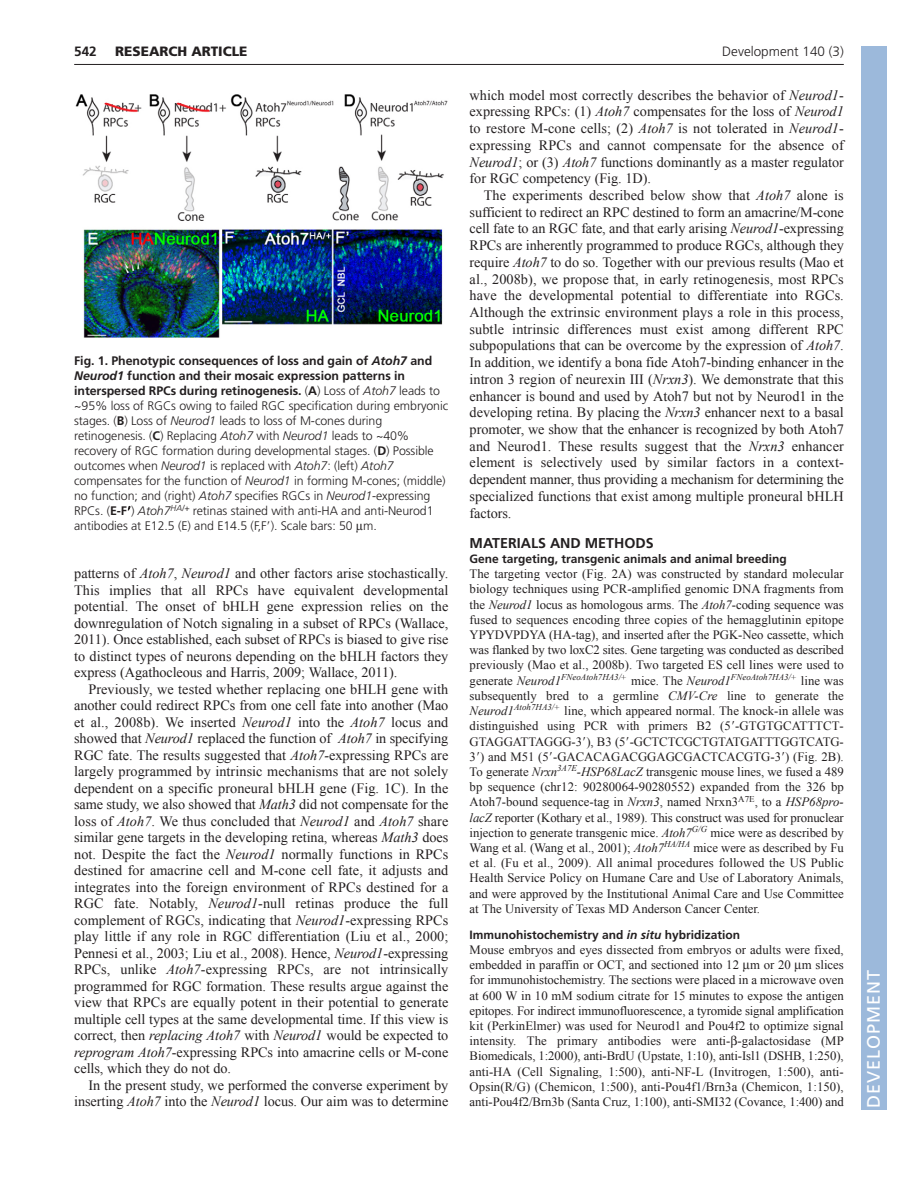
<style>
.page{position:relative;width:918px;height:1188px;background:#fff}
.page>*{position:absolute;margin:0;border:0;box-sizing:border-box;transform-origin:0 0}
.t1{font:18px "Frutiger LT Std";letter-spacing:.055em;color:#fff}
.t2{font:14.25px/16.5px "Times New Roman";letter-spacing:-.005em;color:#231f20;text-align:justify}
.t3{font:700 14.25px "Frutiger LT Std";color:#231f20}
.t4{font:300 13.5px "Frutiger";color:#231f20}
.t5{font:900 13.5px "Frutiger LT Std";color:#231f20}
.t6{font:700 13.5px "Frutiger LT Std";color:#231f20}
.t7{font:12.75px/15.1px "Times New Roman";letter-spacing:-.005em;color:#231f20;text-align:justify}
.t8{font:300 12.3px/15px "Frutiger";letter-spacing:-.005em;color:#231f20}
.t9{font:700 12px "Frutiger LT Std";color:#231f20}
.t10{font:italic 8.85px "Times New Roman";color:#231f20}
.s1{font-weight:700}
.s2{font-weight:700;font-style:italic}
.s3{font-style:italic}
.s4{font-family:"Mathematical Pi One";font-weight:400}
.s5{font-style:normal;font-size:12.75px}
.s6{font-size:12.75px}
.s7{font-family:"Mathematical Pi One"}
</style>
<div class="page">
<hr style="left:74px;top:64px;width:770px;height:1px;background:#231f20">
<img style="left:75px;top:94px;width:373px;height:244px">
<div style="left:861px;top:46px;width:25px;height:1064px;background:#9cb9db"></div>
<p class="t6" style="left:74px;top:46px;width:24px">542</p>
<p class="t5" style="left:115px;top:46px;width:134px">RESEARCH ARTICLE</p>
<p class="t4" style="left:722px;top:46px;width:123px">Development 140 (3)</p>
<p class="t8" style="left:74px;top:354px;width:376px"><span class="s1">Fig. 1. Phenotypic consequences of loss and gain of</span> <span class="s2">Atoh7</span> <span class="s1">and </span><span class="s2">Neurod1</span> <span class="s1">function and their mosaic expression patterns in interspersed RPCs during retinogenesis.</span> (<span class="s1">A</span>) Loss of <span class="s3">Atoh7</span> leads to ~95% loss of RGCs owing to failed RGC specification during embryonic stages. (<span class="s1">B</span>) Loss of <span class="s3">Neurod1</span> leads to loss of M-cones during retinogenesis. (<span class="s1">C</span>) Replacing <span class="s3">Atoh7</span> with <span class="s3">Neurod1</span> leads to ~40% recovery of RGC formation during developmental stages. (<span class="s1">D</span>) Possible outcomes when <span class="s3">Neurod1</span> is replaced with <span class="s3">Atoh7</span>: (left) <span class="s3">Atoh7 </span>compensates for the function of <span class="s3">Neurod1</span> in forming M-cones; (middle) no function; and (right) <span class="s3">Atoh7</span> specifies RGCs in <span class="s3">Neurod1</span>-expressing RPCs. (<span class="s1">E-F</span><span class="s4">-</span>) <span class="s3">Atoh7</span><sup>HA/+</sup> retinas stained with anti-HA and anti-Neurod1 antibodies at E12.5 (E) and E14.5 (F,F<span class="s4">-</span>). Scale bars: 50 m.</p>
<p class="t2" style="left:74px;top:565px;width:376px">patterns of <span class="s3">Atoh7</span>, <span class="s3">Neurod1</span> and other factors arise stochastically.<br>This implies that all RPCs have equivalent developmental potential. The onset of bHLH gene expression relies on the downregulation of Notch signaling in a subset of RPCs (Wallace, 2011). Once established, each subset of RPCs is biased to give rise to distinct types of neurons depending on the bHLH factors they express (Agathocleous and Harris, 2009; Wallace, 2011).</p>
<p class="t2" style="left:74px;top:681px;width:376px;text-indent:14px">Previously, we tested whether replacing one bHLH gene with another could redirect RPCs from one cell fate into another (Mao et al., 2008b). We inserted <span class="s3">Neurod1</span> into the <span class="s3">Atoh7</span> locus and showed that <span class="s3">Neurod1</span> replaced the function of <span class="s3">Atoh7</span> in specifying RGC fate. The results suggested that <span class="s3">Atoh7-</span>expressing RPCs are largely programmed by intrinsic mechanisms that are not solely dependent on a specific proneural bHLH gene (Fig. 1C). In the same study, we also showed that <span class="s3">Math3</span> did not compensate for the loss of <span class="s3">Atoh7</span>. We thus concluded that <span class="s3">Neurod1</span> and <span class="s3">Atoh7</span> share similar gene targets in the developing retina, whereas <span class="s3">Math3</span> does not. Despite the fact the <span class="s3">Neurod1</span> normally functions in RPCs destined for amacrine cell and M-cone cell fate, it adjusts and integrates into the foreign environment of RPCs destined for a RGC fate. Notably, <span class="s3">Neurod1</span>-null retinas produce the full complement of RGCs, indicating that <span class="s3">Neurod1</span>-expressing RPCs play little if any role in RGC differentiation (Liu et al., 2000; Pennesi et al., 2003; Liu et al., 2008). Hence, <span class="s3">Neurod1</span>-expressing RPCs, unlike <span class="s3">Atoh7</span>-expressing RPCs, are not intrinsically programmed for RGC formation. These results argue against the view that RPCs are equally potent in their potential to generate multiple cell types at the same developmental time. If this view is correct, then <span class="s3">replacing Atoh7</span> with <span class="s3">Neurod1</span> would be expected to <span class="s3">reprogram Atoh7</span>-expressing RPCs into amacrine cells or M-cone cells, which they do not do.</p>
<p class="t2" style="left:74px;top:1077px;width:376px;text-align:right">In the present study, we performed the converse experiment by inserting <span class="s3">Atoh7</span> into the <span class="s3">Neurod1</span> locus. Our aim was to determine</p>
<p class="t2" style="left:470px;top:87px;width:376px">which model most correctly describes the behavior of <span class="s3">Neurod1</span>- expressing RPCs: (1) <span class="s3">Atoh7</span> compensates for the loss of <span class="s3">Neurod1 </span>to restore M-cone cells; (2) <span class="s3">Atoh7</span> is not tolerated in <span class="s3">Neurod1</span>- expressing RPCs and cannot compensate for the absence of <span class="s3">Neurod1</span>; or (3) <span class="s3">Atoh7</span> functions dominantly as a master regulator for RGC competency (Fig. 1D).</p>
<p class="t2" style="left:470px;top:187px;width:376px;text-indent:14px">The experiments described below show that <span class="s3">Atoh7</span> alone is sufficient to redirect an RPC destined to form an amacrine/M-cone cell fate to an RGC fate, and that early arising <span class="s3">Neurod1</span>-expressing RPCs are inherently programmed to produce RGCs, although they require <span class="s3">Atoh7</span> to do so. Together with our previous results (Mao et al., 2008b), we propose that, in early retinogenesis, most RPCs have the developmental potential to differentiate into RGCs.<br>Although the extrinsic environment plays a role in this process, subtle intrinsic differences must exist among different RPC subpopulations that can be overcome by the expression of <span class="s3">Atoh7</span>.<br>In addition, we identify a bona fide Atoh7-binding enhancer in the intron 3 region of neurexin III (<span class="s3">Nrxn3</span>). We demonstrate that this enhancer is bound and used by Atoh7 but not by Neurod1 in the developing retina. By placing the <span class="s3">Nrxn3</span> enhancer next to a basal promoter, we show that the enhancer is recognized by both Atoh7 and Neurod1. These results suggest that the <span class="s3">Nrxn3</span> enhancer element is selectively used by similar factors in a context&shy;dependent manner, thus providing a mechanism for determining the specialized functions that exist among multiple proneural bHLH factors.</p>
<p class="t3" style="left:470px;top:537px;width:186px">MATERIALS AND METHODS</p>
<p class="t9" style="left:470px;top:554px;width:319px">Gene targeting, transgenic animals and animal breeding</p>
<p class="t7" style="left:470px;top:566px;width:376px">The targeting vector (Fig. 2A) was constructed by standard molecular biology techniques using PCR-amplified genomic DNA fragments from the <span class="s3">Neurod1</span> locus as homologous arms. The <span class="s3">Atoh7</span>-coding sequence was fused to sequences encoding three copies of the hemagglutinin epitope YPYDVPDYA (HA-tag), and inserted after the PGK-Neo cassette, which was flanked by two loxC2 sites. Gene targeting was conducted as described previously (Mao et al., 2008b). Two targeted ES cell lines were used to</p>
<p class="t10" style="left:470px;top:672px;width:376px"><span class="s5">generate</span> <span class="s6">Neurod1</span>FNeoAtoh7HA3/+ <span class="s5">mice. The</span> <span class="s6">Neurod1</span>FNeoAtoh7HA3/+ <span class="s5">line was</span></p>
<p class="t7" style="left:470px;top:688px;width:376px">subsequently bred to a germline <span class="s3">CMV-Cre</span> line to generate the <span class="s3">Neurod1</span><sup>Atoh7HA3/+</sup> line, which appeared normal. The knock-in allele was distinguished using PCR with primers B2 (5<span class="s7">-</span>-GTGTGCATTTCT - GTAGGATTAGGG-3<span class="s7">-</span>), B3 (5<span class="s7">-</span>-GCTCTCGCTGTATGATTTGGTCATG-3<span class="s7">-</span>) and M51 (5<span class="s7">-</span>-GACACAGACGGAGCGACTCACGTG-3<span class="s7">-</span>) (Fig. 2B).<br>To generate <span class="s3">Nrxn</span><sup>3A7E</sup><span class="s3">-HSP68LacZ</span> transgenic mouse lines, we fused a 489 bp sequence (chr12: 90280064-90280552) expanded from the 326 bp Atoh7-bound sequence-tag in <span class="s3">Nrxn3</span>, named Nrxn3<sup>A7E</sup>, to a <span class="s3">HSP68pro&shy;lacZ</span> reporter (Kothary et al., 1989). This construct was used for pronuclear injection to generate transgenic mice. <span class="s3">Atoh7</span><sup>G/G</sup> mice were as described by Wang et al. (Wang et al., 2001); <span class="s3">Atoh7</span><sup>HA/HA</sup> mice were as described by Fu et al. (Fu et al., 2009). All animal procedures followed the US Public Health Service Policy on Humane Care and Use of Laboratory Animals, and were approved by the Institutional Animal Care and Use Committee at The University of Texas MD Anderson Cancer Center.</p>
<p class="t9" style="left:470px;top:930px;width:272px">Immunohistochemistry and <span class="s3">in situ</span> hybridization</p>
<p class="t7" style="left:470px;top:942px;width:376px">Mouse embryos and eyes dissected from embryos or adults were fixed, embedded in paraffin or OCT, and sectioned into 12 m or 20 m slices for immunohistochemistry. The sections were placed in a microwave oven at 600 W in 10 mM sodium citrate for 15 minutes to expose the antigen epitopes. For indirect immunofluorescence, a tyromide signal amplification kit (PerkinElmer) was used for Neurod1 and Pou4f2 to optimize signal intensity. The primary antibodies were anti- -galactosidase (MP Biomedicals, 1:2000), anti-BrdU (Upstate, 1:10), anti-Isl1 (DSHB, 1:250), anti-HA (Cell Signaling, 1:500), anti-NF-L (Invitrogen, 1:500), anti-Opsin(R/G) (Chemicon, 1:500), anti-Pou4f1/Brn3a (Chemicon, 1:150), anti-Pou4f2/Brn3b (Santa Cruz, 1:100), anti-SMI32 (Covance, 1:400) and</p>
<p class="t1" style="left:863px;top:1108px;width:140px;rotate:-90deg">DEVELOPMENT</p>
</div>
